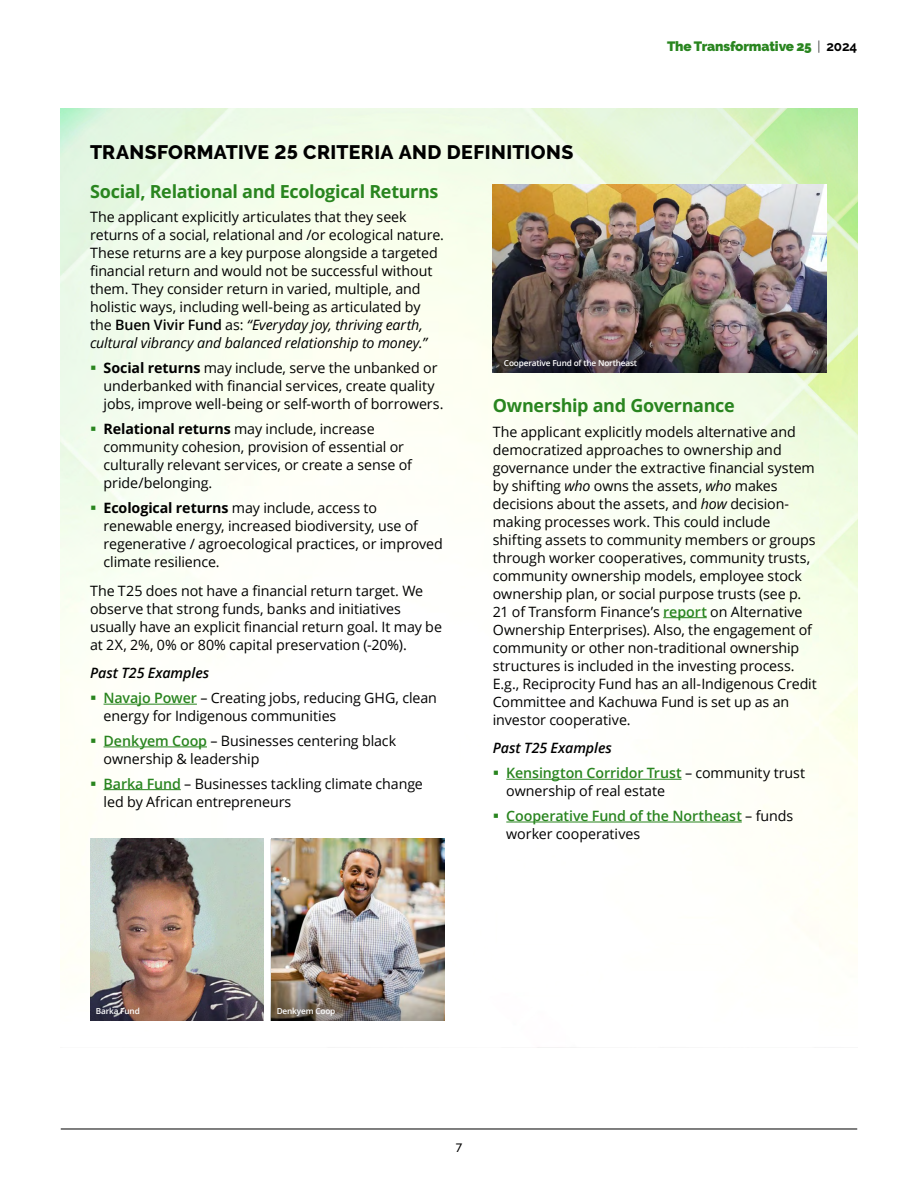
<style>
.page{position:relative;width:918px;height:1188px;background:#fff}
.page>*{position:absolute;margin:0;border:0;box-sizing:border-box;transform-origin:0 0}
.t1{font:800 19.5px "Raleway";letter-spacing:.02em;color:#000}
.t2{font:700 18px "Open Sans";letter-spacing:-.02em;color:#29851f}
.t3{font:14.25px/18px "Open Sans";letter-spacing:-.005em;color:#000}
.t4{font:600 14.25px/18px "Open Sans";letter-spacing:-.005em;color:#29851f}
.t5{font:italic 600 14.25px "Open Sans";letter-spacing:-.005em;color:#000}
.t6{font:900 13.5px "Raleway";letter-spacing:-.01em;color:#29851f}
.t7{font:500 12px "Raleway";color:#000}
.t8{font:600 8.25px "Open Sans";letter-spacing:-.02em;color:#fff}
.s1{font-weight:300;color:#000}
.s2{font-weight:700;color:#000}
.s3{font-weight:600}
.s4{font-style:italic}
.s5{color:#29851f}
.s6{font-weight:700}
.s7{font-weight:600;color:#29851f}
.s8{font-weight:400;color:#000}
</style>
<div class="page">
<hr style="left:61px;top:1129px;width:796px;height:1px;background:#000">
<img style="left:61px;top:108px;width:796px;height:940px">
<hr style="left:104px;top:704px;width:93px;height:1px;background:#29851f">
<hr style="left:104px;top:747px;width:103px;height:1px;background:#29851f">
<hr style="left:104px;top:789px;width:77px;height:1px;background:#29851f">
<hr style="left:663px;top:617px;width:44px;height:1px;background:#29851f">
<hr style="left:506px;top:779px;width:176px;height:1px;background:#29851f">
<hr style="left:506px;top:822px;width:236px;height:1px;background:#29851f">
<img style="left:90px;top:839px;width:173px;height:157px">
<img style="left:271px;top:839px;width:173px;height:157px">
<img style="left:493px;top:184px;width:333px;height:163px">
<svg style="left:90px;top:996px;width:173px;height:25px;background:#6c5353"></svg>
<img style="left:271px;top:996px;width:173px;height:25px">
<img style="left:493px;top:347px;width:333px;height:25px">
<p class="t1" style="left:90px;top:141px;width:485px">TRANSFORMATIVE 25 CRITERIA AND DEFINITIONS</p>
<p class="t6" style="left:667px;top:39px;width:192px">The Transformative 25 <span class="s1">|</span> <span class="s2">2024</span></p>
<p class="t2" style="left:90px;top:179px;width:350px">Social, Relational and Ecological Returns</p>
<p class="t3" style="left:90px;top:208px;width:355px">The applicant explicitly articulates that they seek returns of a social, relational and /or ecological nature.<br>These returns are a key purpose alongside a targeted financial return and would not be successful without them. They consider return in varied, multiple, and holistic ways, including well-being as articulated by the <span class="s3">Buen Vivir Fund</span> as: <span class="s4">“Everyday joy, thriving earth, cultural vibrancy and balanced relationship to money.”</span></p>
<p class="t3" style="left:104px;top:359px;width:341px;text-indent:-14px"><span class="s5">▪</span> <span class="s6">Social returns</span> may include, serve the unbanked or underbanked with financial services, create quality jobs, improve well-being or self-worth of borrowers.</p>
<p class="t3" style="left:104px;top:419px;width:310px;text-indent:-14px"><span class="s5">▪</span> <span class="s6">Relational returns</span> may include, increase community cohesion, provision of essential or culturally relevant services, or create a sense of pride/belonging.</p>
<p class="t3" style="left:104px;top:498px;width:341px;text-indent:-14px"><span class="s5">▪</span> <span class="s6">Ecological returns</span> may include, access to renewable energy, increased biodiversity, use of regenerative / agroecological practices, or improved climate resilience.</p>
<p class="t3" style="left:90px;top:581px;width:353px">The T25 does not have a financial return target. We observe that strong funds, banks and initiatives usually have an explicit financial return goal. It may be at 2X, 2%, 0% or 80% capital preservation (-20%).</p>
<p class="t5" style="left:90px;top:663px;width:121px">Past T25 Examples</p>
<p class="t3" style="left:104px;top:689px;width:335px;text-indent:-14px"><span class="s5">▪</span> <span class="s7">Navajo Power</span> – Creating jobs, reducing GHG, clean energy for Indigenous communities</p>
<p class="t3" style="left:104px;top:731px;width:294px;text-indent:-14px"><span class="s5">▪</span> <span class="s7">Denkyem Coop</span> – Businesses centering black ownership &amp; leadership</p>
<p class="t3" style="left:104px;top:774px;width:321px;text-indent:-14px"><span class="s5">▪</span> <span class="s7">Barka Fund</span> – Businesses tackling climate change led by African entrepreneurs</p>
<p class="t8" style="left:504px;top:357px;width:135px">Cooperative Fund of the Northeast</p>
<p class="t2" style="left:493px;top:393px;width:243px">Ownership and Governance</p>
<p class="t3" style="left:493px;top:422px;width:326px">The applicant explicitly models alternative and democratized approaches to ownership and governance under the extractive financial system by shifting <span class="s4">who</span> owns the assets, <span class="s4">who</span> makes decisions about the assets, and <span class="s4">how</span> decision&shy;making processes work. This could include shifting assets to community members or groups through worker cooperatives, community trusts, community ownership models, employee stock ownership plan, or social purpose trusts (see p.<br>21 of Transform Finance’s <span class="s7">report</span> on Alternative Ownership Enterprises). Also, the engagement of community or other non-traditional ownership structures is included in the investing process.<br>E.g., Reciprocity Fund has an all-Indigenous Credit Committee and Kachuwa Fund is set up as an investor cooperative.</p>
<p class="t5" style="left:493px;top:738px;width:121px">Past T25 Examples</p>
<p class="t3" style="left:506px;top:764px;width:301px;text-indent:-14px"><span class="s5">▪</span> <span class="s7">Kensington Corridor Trust</span> – community trust ownership of real estate</p>
<p class="t4" style="left:506px;top:806px;width:289px;text-indent:-14px">▪ Cooperative Fund of the Northeast <span class="s8">– funds worker cooperatives</span></p>
<p class="t8" style="left:96px;top:1006px;width:45px">Barka Fund</p>
<p class="t8" style="left:277px;top:1006px;width:60px">Denkyem Coop</p>
<p class="t7" style="left:456px;top:1141px;width:8px">7</p>
</div>
